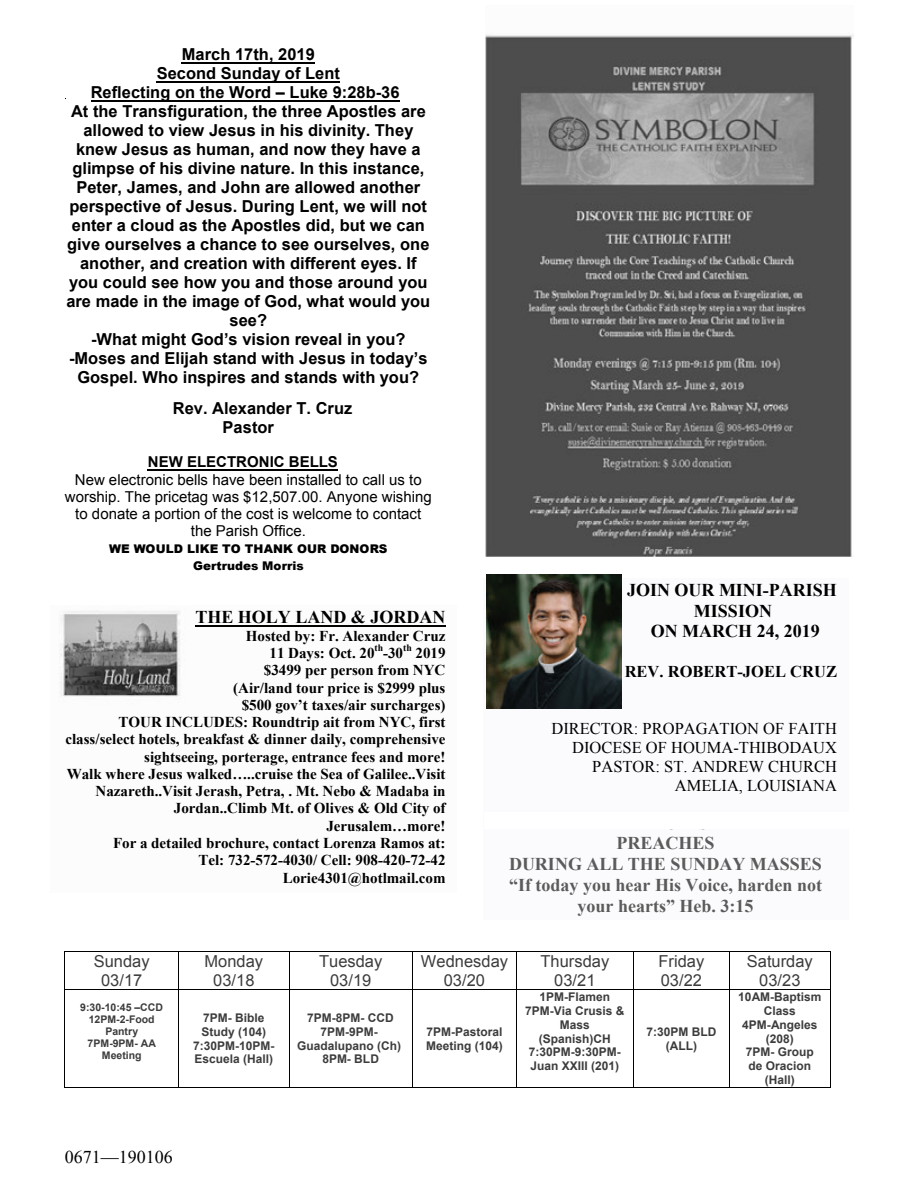
<style>
.page{position:relative;width:918px;height:1188px;background:#fff}
.page>*{position:absolute;margin:0;border:0;box-sizing:border-box;transform-origin:0 0}
.t1{font:700 18px/20.9px "Times New Roman";color:#5b5b5b;text-align:center}
.t2{font:700 18px/20.7px "Times New Roman";color:#000;text-align:center}
.t3{font:18px "Times New Roman";color:#000}
.t4{font:700 16.5px/18.9px "Arial";color:#000;text-align:center}
.t5{font:16.5px/19px "Times New Roman";color:#000;text-align:right}
.t6{font:16.5px/19px "Arial";color:#3c3c3c;text-align:center}
.t7{font:700 16.5px "Times New Roman";color:#000}
.t8{font:700 15px/17.2px "Times New Roman";color:#000;text-align:right}
.t9{font:15px/17.2px "Arial";color:#000;text-align:center}
.t10{font:700 15px "Arial";color:#000}
.t11{font:700 12px/13.8px "Arial";color:#3c3c3c;text-align:center}
.t12{font:900 12px/17px "Arial";letter-spacing:.005em;color:#000;text-align:center}
.t13{font:700 10.5px/12px "Arial";color:#3c3c3c;text-align:center}
</style>
<div class="page">
<img style="left:487px;top:574px;width:134px;height:135px">
<hr style="left:182px;top:62px;width:133px;height:2px;background:#000">
<hr style="left:157px;top:81px;width:183px;height:1px;background:#000">
<hr style="left:91px;top:100px;width:309px;height:1px;background:#000">
<hr style="left:148px;top:469px;width:190px;height:2px;background:#000">
<img style="left:485px;top:34px;width:369px;height:523px">
<hr style="left:64px;top:951px;width:570px;height:1px;background:#000">
<hr style="left:634px;top:951px;width:95px;height:1px;background:#000">
<hr style="left:729px;top:951px;width:101px;height:1px;background:#000">
<hr style="left:64px;top:952px;width:1px;height:38px;background:#000">
<hr style="left:178px;top:952px;width:1px;height:38px;background:#000">
<hr style="left:289px;top:952px;width:1px;height:38px;background:#000">
<hr style="left:412px;top:952px;width:1px;height:38px;background:#000">
<hr style="left:516px;top:952px;width:1px;height:38px;background:#000">
<hr style="left:633px;top:952px;width:1px;height:38px;background:#000">
<hr style="left:729px;top:952px;width:1px;height:38px;background:#000">
<hr style="left:830px;top:952px;width:1px;height:38px;background:#000">
<hr style="left:64px;top:990px;width:570px;height:1px;background:#000">
<hr style="left:634px;top:990px;width:95px;height:1px;background:#000">
<hr style="left:729px;top:990px;width:101px;height:1px;background:#000">
<hr style="left:64px;top:990px;width:1px;height:98px;background:#000">
<hr style="left:64px;top:1087px;width:114px;height:1px;background:#000">
<hr style="left:178px;top:990px;width:1px;height:98px;background:#000">
<hr style="left:179px;top:1087px;width:110px;height:1px;background:#000">
<hr style="left:289px;top:990px;width:1px;height:98px;background:#000">
<hr style="left:289px;top:1087px;width:123px;height:1px;background:#000">
<hr style="left:412px;top:990px;width:1px;height:98px;background:#000">
<hr style="left:413px;top:1087px;width:103px;height:1px;background:#000">
<hr style="left:516px;top:990px;width:1px;height:98px;background:#000">
<hr style="left:517px;top:1087px;width:116px;height:1px;background:#000">
<hr style="left:633px;top:990px;width:1px;height:98px;background:#000">
<hr style="left:634px;top:1087px;width:95px;height:1px;background:#000">
<hr style="left:729px;top:990px;width:1px;height:98px;background:#000">
<hr style="left:730px;top:1087px;width:100px;height:1px;background:#000">
<hr style="left:830px;top:990px;width:1px;height:98px;background:#000">
<img style="left:59px;top:611px;width:122px;height:86px">
<hr style="left:195px;top:625px;width:251px;height:2px;background:#040503">
<p class="t4" style="left:66px;top:45px;width:365px">March 17th, 2019<br>Second Sunday of Lent<br>Reflecting on the Word – Luke 9:28b-36<br>At the Transfiguration, the three Apostles are allowed to view Jesus in his divinity. They knew Jesus as human, and now they have a glimpse of his divine nature. In this instance, Peter, James, and John are allowed another perspective of Jesus. During Lent, we will not enter a cloud as the Apostles did, but we can give ourselves a chance to see ourselves, one another, and creation with different eyes. If you could see how you and those around you are made in the image of God, what would you see?<br>-What might God’s vision reveal in you? -Moses and Elijah stand with Jesus in today’s Gospel. Who inspires and stands with you?</p>
<p class="t4" style="left:223px;top:398px;width:131px;text-align:left;text-indent:-50px">Rev. Alexander T. Cruz<br>Pastor</p>
<p class="t10" style="left:148px;top:454px;width:192px">NEW ELECTRONIC BELLS</p>
<p class="t9" style="left:65px;top:471px;width:368px">New electronic bells have been installed to call us to worship. The pricetag was $12,507.00. Anyone wishing to donate a portion of the cost is welcome to contact the Parish Office.</p>
<p class="t12" style="left:109px;top:540px;width:280px">WE WOULD LIKE TO THANK OUR DONORS<br>Gertrudes Morris</p>
<p class="t2" style="left:195px;top:606px;width:251px">THE HOLY LAND &amp; JORDAN</p>
<p class="t8" style="left:65px;top:627px;width:382px">Hosted by: Fr. Alexander Cruz<br>11 Days: Oct. 20<sup>th</sup>-30<sup>th</sup> 2019<br>$3499 per person from NYC<br>(Air/land tour price is $2999 plus<br>$500 gov’t taxes/air surcharges)<br>TOUR INCLUDES: Roundtrip ait from NYC, first class/select hotels, breakfast &amp; dinner daily, comprehensive sightseeing, porterage, entrance fees and more!<br>Walk where Jesus walked…..cruise the Sea of Galilee..Visit Nazareth..Visit Jerash, Petra, . Mt. Nebo &amp; Madaba in Jordan..Climb Mt. of Olives &amp; Old City of Jerusalem…more!<br>For a detailed brochure, contact Lorenza Ramos at:<br>Tel: 732-572-4030/ Cell: 908-420-72-42<br>Lorie4301@hotlmail.com</p>
<p class="t2" style="left:627px;top:579px;width:211px">JOIN OUR MINI-PARISH<br>MISSION<br>ON MARCH 24, 2019</p>
<p class="t7" style="left:625px;top:663px;width:214px">REV. ROBERT-JOEL CRUZ</p>
<p class="t5" style="left:552px;top:719px;width:287px">DIRECTOR: PROPAGATION OF FAITH<br>DIOCESE OF HOUMA-THIBODAUX<br>PASTOR: ST. ANDREW CHURCH<br>AMELIA, LOUISIANA</p>
<p class="t1" style="left:509px;top:833px;width:314px">PREACHES<br>DURING ALL THE SUNDAY MASSES “If today you hear His Voice, harden not your hearts” Heb. 3:15</p>
<p class="t6" style="left:94px;top:952px;width:57px">Sunday<br>03/17</p>
<p class="t6" style="left:204px;top:952px;width:60px">Monday<br>03/18</p>
<p class="t6" style="left:319px;top:952px;width:65px">Tuesday<br>03/19</p>
<p class="t6" style="left:421px;top:952px;width:89px">Wednesday<br>03/20</p>
<p class="t6" style="left:541px;top:952px;width:70px">Thursday<br>03/21</p>
<p class="t6" style="left:659px;top:952px;width:47px;text-align:left">Friday<br>03/22</p>
<p class="t6" style="left:747px;top:952px;width:68px">Saturday<br>03/23</p>
<p class="t13" style="left:80px;top:1002px;width:84px">9:30-10:45 –CCD<br>12PM-2-Food<br>Pantry<br>7PM-9PM- AA<br>Meeting</p>
<p class="t11" style="left:193px;top:1011px;width:83px">7PM- Bible<br>Study (104)<br>7:30PM-10PM-<br>Escuela (Hall)</p>
<p class="t11" style="left:297px;top:1011px;width:105px">7PM-8PM- CCD<br>7PM-9PM-<br>Guadalupano (Ch)<br>8PM- BLD</p>
<p class="t11" style="left:738px;top:990px;width:85px">10AM-Baptism<br>Class<br>4PM-Angeles (208)<br>7PM- Group de Oracion (Hall)</p>
<p class="t11" style="left:525px;top:990px;width:101px">1PM-Flamen<br>7PM-Via Crusis &amp;<br>Mass (Spanish)CH<br>7:30PM-9:30PM-<br>Juan XXIII (201)</p>
<p class="t11" style="left:646px;top:1025px;width:71px">7:30PM BLD (ALL)</p>
<p class="t11" style="left:426px;top:1025px;width:78px;text-align:left">7PM-Pastoral<br>Meeting (104)</p>
<p class="t3" style="left:65px;top:1147px;width:109px">0671—190106</p>
</div>
